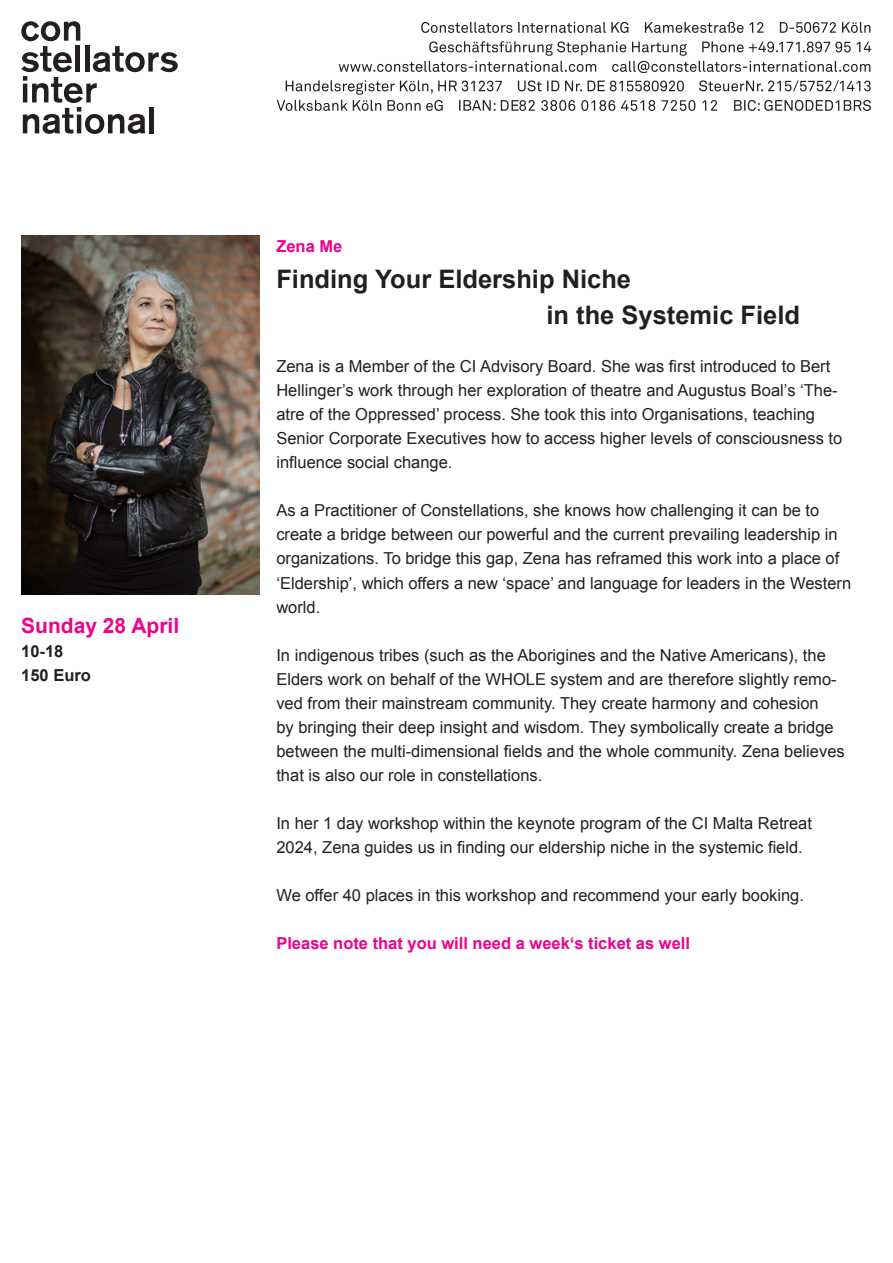
<style>
.page{position:relative;width:893px;height:1263px;background:#fff}
.page>*{position:absolute;margin:0;border:0;box-sizing:border-box;transform-origin:0 0}
.t1{font:700 25.5px "Arial";color:#231f20}
.t2{font:700 21px "Arial";color:#ed028c}
.t3{font:16.5px/24px "Arial";color:#231f20}
.t4{font:700 16.5px "Arial";color:#ed028c}
.t5{font:700 16.5px "Arial";color:#231f20}
</style>
<div class="page">
<svg style="left:21px;top:21px;width:157px;height:113px"></svg>
<hr style="left:150px;top:107px;width:4px;height:26px;background:#231f20">
<svg style="left:277px;top:80px;width:594px;height:31px"></svg>
<svg style="left:339px;top:41px;width:532px;height:32px"></svg>
<svg style="left:421px;top:22px;width:449px;height:11px"></svg>
<img style="left:21px;top:235px;width:238px;height:360px">
<p class="t2" style="left:21px;top:611px;width:159px">Sunday 28 April</p>
<p class="t5" style="left:21px;top:640px;width:44px">10-18</p>
<p class="t5" style="left:21px;top:664px;width:71px">150 Euro</p>
<p class="t4" style="left:276px;top:236px;width:68px">Zena Me</p>
<p class="t1" style="left:276px;top:263px;width:356px">Finding Your Eldership Niche</p>
<p class="t1" style="left:546px;top:299px;width:255px">in the Systemic Field</p>
<p class="t3" style="left:276px;top:355px;width:567px">Zena is a Member of the CI Advisory Board. She was first introduced to Bert Hellinger’s work through her exploration of theatre and Augustus Boal’s ‘The&shy;atre of the Oppressed’ process. She took this into Organisations, teaching Senior Corporate Executives how to access higher levels of consciousness to influence social change.</p>
<p class="t3" style="left:276px;top:499px;width:576px">As a Practitioner of Constellations, she knows how challenging it can be to create a bridge between our powerful and the current prevailing leadership in organizations. To bridge this gap, Zena has reframed this work into a place of ‘Eldership’, which offers a new ‘space’ and language for leaders in the Western world.</p>
<p class="t3" style="left:276px;top:643px;width:570px">In indigenous tribes (such as the Aborigines and the Native Americans), the Elders work on behalf of the WHOLE system and are therefore slightly remo&shy;ved from their mainstream community. They create harmony and cohesion<br>by bringing their deep insight and wisdom. They symbolically create a bridge between the multi-dimensional fields and the whole community. Zena believes that is also our role in constellations.</p>
<p class="t3" style="left:276px;top:811px;width:537px">In her 1 day workshop within the keynote program of the CI Malta Retreat<br>2024, Zena guides us in finding our eldership niche in the systemic field.</p>
<p class="t3" style="left:276px;top:883px;width:529px">We offer 40 places in this workshop and recommend your early booking.</p>
<p class="t4" style="left:276px;top:932px;width:415px">Please note that you will need a week‘s ticket as well</p>
</div>
